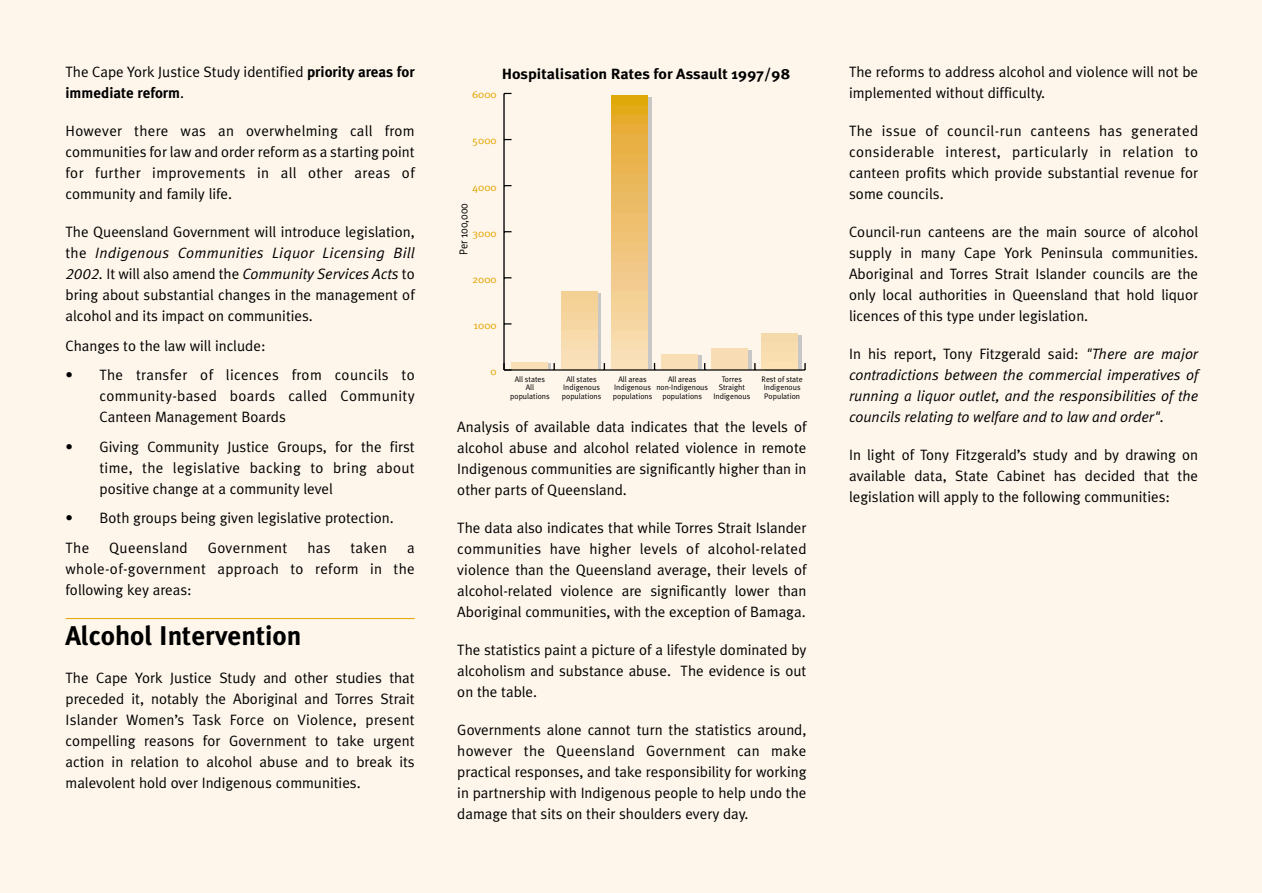
<style>
.page{position:relative;width:1262px;height:893px;background:#fff}
.page>*{position:absolute;margin:0;border:0;box-sizing:border-box;transform-origin:0 0}
.t1{font:700 27px "Meta Plus";color:#000}
.t2{font:15px/21px "Meta Plus Normal";color:#000;text-align:justify}
.t3{font:italic 15px/21px "Meta Normal LF";color:#000;text-align:justify}
.t4{font:italic 15px/21px "Meta Normal LF";letter-spacing:.02em;color:#000}
.t5{font:15px "Meta Plus Normal";letter-spacing:.02em;color:#000}
.t6{font:700 15px "Meta Plus";color:#000}
.t7{font:700 14.85px "Meta Plus";color:#000;scale:1.09 1}
.t8{font:11.4px "Meta Plus Normal";color:#000;scale:.92 1}
.t9{font:10.5px "Meta Plus Normal";color:#e4a400;scale:1.09 1}
.t10{font:8.1px/8.6px "Meta Plus Normal";color:#000;text-align:center}
.s1{font-family:"Meta Plus";font-weight:700}
.s2{font-family:"Meta Plus Normal";font-weight:400}
.s3{font-family:"Meta Plus Normal";font-style:normal}
.s4{font-family:"Meta Normal LF";font-style:italic}
</style>
<div class="page">
<div style="left:0;top:0;width:1261px;height:892px;background:#fef6eb"></div>
<hr style="left:66px;top:618px;width:349px;height:1px;background:#e4a400">
<svg style="left:547px;top:364px;width:4px;height:5px"></svg>
<svg style="left:597px;top:293px;width:4px;height:76px"></svg>
<svg style="left:647px;top:97px;width:4px;height:272px"></svg>
<svg style="left:697px;top:356px;width:4px;height:13px"></svg>
<svg style="left:747px;top:350px;width:4px;height:19px"></svg>
<div style="left:765px;top:335px;width:36px;height:35px;background:#c7c7c7"></div>
<img style="left:611px;top:96px;width:36px;height:273px">
<img style="left:762px;top:333px;width:36px;height:36px">
<hr style="left:504px;top:369px;width:301px;height:1px;background:#000">
<svg style="left:553px;top:363px;width:2px;height:6px"></svg>
<svg style="left:603px;top:363px;width:2px;height:7px"></svg>
<hr style="left:503px;top:93px;width:1px;height:277px;background:#000">
<svg style="left:503px;top:363px;width:8px;height:7px"></svg>
<p class="t2" style="left:66px;top:63px;width:351px">The Cape York Justice Study identified <span class="s1">priority areas for</span></p>
<p class="t6" style="left:66px;top:88px;width:120px">immediate reform<span class="s2">.</span></p>
<p class="t2" style="left:66px;top:122px;width:351px">However there was an overwhelming call from communities for law and order reform as a starting point for further improvements in all other areas of community and family life.</p>
<p class="t2" style="left:66px;top:223px;width:351px">The Queensland Government will introduce legislation,</p>
<p class="t4" style="left:66px;top:244px;width:351px"><span class="s3">the</span> Indigenous Communities Liquor Licensing Bill<br>2002. <span class="s3">It will also amend the</span> Community Services Acts <span class="s3">to</span></p>
<p class="t2" style="left:66px;top:286px;width:351px">bring about substantial changes in the management of alcohol and its impact on communities.</p>
<p class="t2" style="left:66px;top:336px;width:201px">Changes to the law will include:</p>
<p class="t2" style="left:99px;top:366px;width:317px;text-indent:-34px">• The transfer of licences from councils to community-based boards called Community Canteen Management Boards</p>
<p class="t2" style="left:99px;top:437px;width:317px;text-indent:-34px">• Giving Community Justice Groups, for the first time, the legislative backing to bring about positive change at a community level</p>
<p class="t2" style="left:66px;top:505px;width:330px;line-height:29.5px">• Both groups being given legislative protection.<br>The</p>
<p class="t5" style="left:109px;top:542px;width:80px">Queensland</p>
<p class="t5" style="left:208px;top:542px;width:81px">Government</p>
<p class="t2" style="left:307px;top:539px;width:25px">has</p>
<p class="t2" style="left:350px;top:539px;width:38px">taken</p>
<p class="t2" style="left:66px;top:539px;width:351px;text-indent:341px">a whole-of-government approach to reform in the following key areas:</p>
<h1 class="t1" style="left:66px;top:626px;width:237px">Alcohol Intervention</h1>
<p class="t2" style="left:66px;top:668px;width:351px">The Cape York Justice Study and other studies that preceded it, notably the Aboriginal and Torres Strait Islander Women’s Task Force on Violence, present compelling reasons for Government to take urgent action in relation to alcohol abuse and to break its malevolent hold over Indigenous communities.</p>
<p class="t7" style="left:501px;top:68px;width:266px">Hospitalisation Rates for Assault 1997/98</p>
<p class="t9" style="left:472px;top:91px;width:24px">6000</p>
<p class="t9" style="left:472px;top:137px;width:24px">5000</p>
<p class="t9" style="left:472px;top:183px;width:24px">4000</p>
<p class="t8" style="left:459px;top:255px;width:58px;rotate:-90deg">Per 100,000</p>
<p class="t9" style="left:472px;top:229px;width:24px">3000</p>
<p class="t9" style="left:472px;top:275px;width:24px">2000</p>
<p class="t9" style="left:473px;top:321px;width:23px">1000</p>
<p class="t9" style="left:490px;top:367px;width:7px">0</p>
<p class="t10" style="left:510px;top:375px;width:41px">All states<br>All populations</p>
<p class="t10" style="left:562px;top:375px;width:41px">All states<br>Indigenous populations</p>
<p class="t10" style="left:613px;top:375px;width:41px">All areas<br>Indigenous populations</p>
<p class="t10" style="left:656px;top:375px;width:53px">All areas non-Indigenous populations</p>
<p class="t10" style="left:713px;top:375px;width:38px">Torres<br>Straight<br>Indigenous</p>
<p class="t10" style="left:761px;top:375px;width:43px;text-align:left">Rest of state<br>Indigenous<br>Population</p>
<p class="t2" style="left:457px;top:418px;width:351px">Analysis of available data indicates that the levels of alcohol abuse and alcohol related violence in remote Indigenous communities are significantly higher than in other parts of Queensland.</p>
<p class="t2" style="left:457px;top:519px;width:351px">The data also indicates that while Torres Strait Islander communities have higher levels of alcohol-related violence than the Queensland average, their levels of alcohol-related violence are significantly lower than Aboriginal communities, with the exception of Bamaga.</p>
<p class="t2" style="left:457px;top:641px;width:351px">The statistics paint a picture of a lifestyle dominated by alcoholism and substance abuse. The evidence is out on the table.</p>
<p class="t2" style="left:457px;top:721px;width:351px">Governments alone cannot turn the statistics around, however the Queensland Government can make practical responses, and take responsibility for working in partnership with Indigenous people to help undo the damage that sits on their shoulders every day.</p>
<p class="t2" style="left:849px;top:63px;width:351px">The reforms to address alcohol and violence will not be implemented without difficulty.</p>
<p class="t2" style="left:849px;top:122px;width:351px">The issue of council-run canteens has generated considerable interest, particularly in relation to canteen profits which provide substantial revenue for some councils.</p>
<p class="t2" style="left:849px;top:223px;width:351px">Council-run canteens are the main source of alcohol supply in many Cape York Peninsula communities.<br>Aboriginal and Torres Strait Islander councils are the only local authorities in Queensland that hold liquor licences of this type under legislation.</p>
<p class="t2" style="left:849px;top:345px;width:351px">In his report, Tony Fitzgerald said: <span class="s4">"There are major</span></p>
<p class="t3" style="left:849px;top:366px;width:351px">contradictions between the commercial imperatives of running a liquor outlet, and the responsibilities of the councils relating to welfare and to law and order".</p>
<p class="t2" style="left:849px;top:446px;width:351px">In light of Tony Fitzgerald’s study and by drawing on available data, State Cabinet has decided that the legislation will apply to the following communities:</p>
</div>
